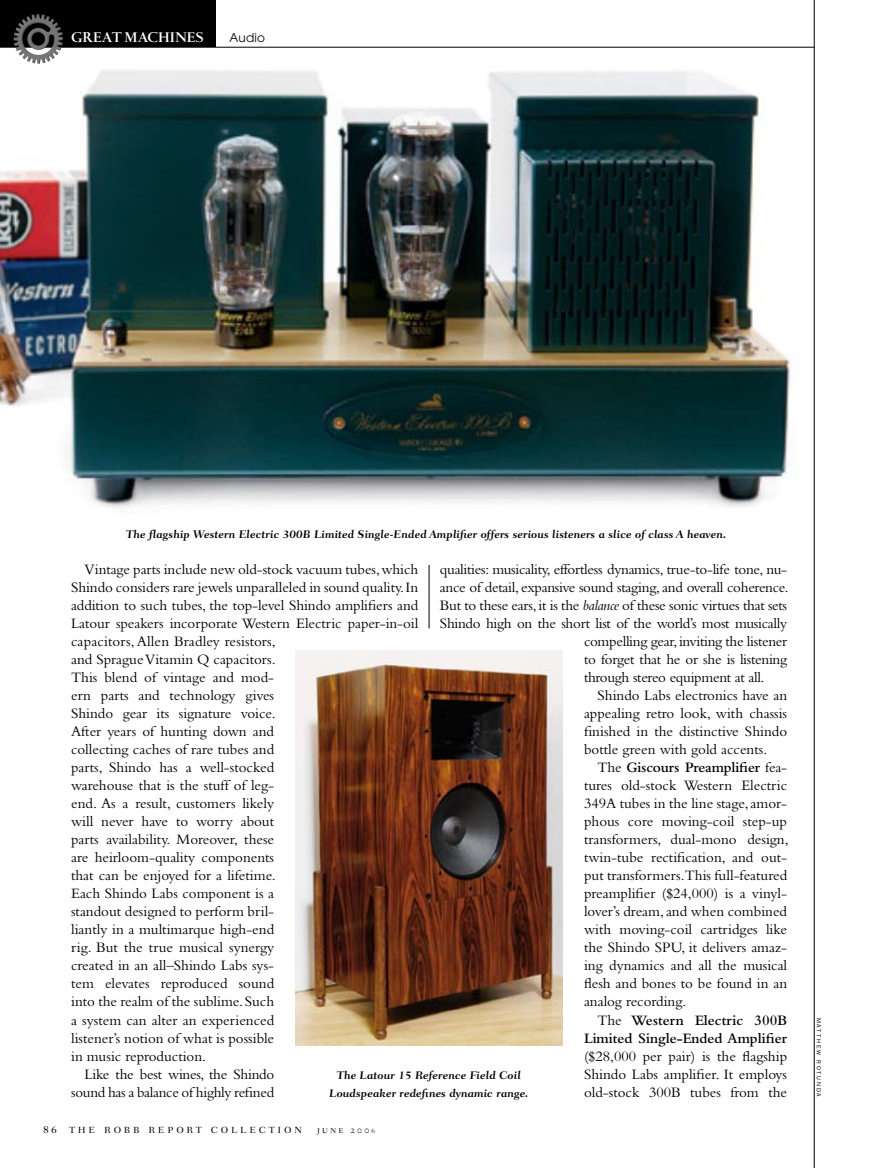
<style>
.page{position:relative;width:878px;height:1168px;background:#fff}
.page>*{position:absolute;margin:0;border:0;box-sizing:border-box;transform-origin:0 0}
.t1{font:600 16.5px "Spectrum";color:#fff}
.t2{font:15px/18px "Bembo";color:#000;text-align:justify}
.t3{font:15px "Bembo";letter-spacing:-.02em;color:#000}
.t4{font:600 15px "Bembo";color:#000}
.t5{font:13.5px "Fairfield LH Light SC";letter-spacing:.2em;color:#000}
.t6{font:12px "Avant Garde";letter-spacing:.02em;color:#000}
.t7{font:700 11.25px/18px "Fairfield LH Caption";color:#000;text-align:center}
.t8{font:6px "Franklin Gothic";letter-spacing:.3em;color:#000}
.s1{font-style:italic}
.s2{font-weight:400}
.s3{font-family:"Fairfield LH";font-weight:500;font-size:10.5px}
.s4{font-size:10.5px}
.s5{font-size:7.2px}
</style>
<div class="page">
<img style="left:0;top:46px;width:813px;height:462px">
<hr style="left:814px;top:0;width:1px;height:1168px;background:#000">
<div style="left:0;top:0;width:216px;height:47px;background:#000"></div>
<img style="left:295px;top:650px;width:268px;height:395px">
<hr style="left:0;top:47px;width:814px;height:1px;background:#000">
<img style="left:32px;top:37px;width:31px;height:27px">
<hr style="left:429px;top:565px;width:1px;height:63px;background:#000">
<p class="t1" style="left:71px;top:29px;width:134px">GREAT MACHINES</p>
<p class="t6" style="left:230px;top:31px;width:37px">Audio</p>
<p class="t7" style="left:126px;top:526px;width:601px">The flagship Western Electric 300B Limited Single-Ended Amplifier offers serious listeners a slice of class A heaven.</p>
<p class="t2" style="left:85px;top:560px;width:335px">Vintage parts include new old-stock vacuum tubes,which</p>
<p class="t2" style="left:71px;top:578px;width:349px">Shindo considers rare jewels unparalleled in sound quality.In</p>
<p class="t2" style="left:71px;top:596px;width:349px">addition to such tubes, the top-level Shindo amplifiers and</p>
<p class="t2" style="left:71px;top:614px;width:349px">Latour speakers incorporate Western Electric paper-in-oil</p>
<p class="t2" style="left:71px;top:632px;width:206px">capacitors,Allen Bradley resistors,</p>
<p class="t2" style="left:71px;top:650px;width:206px">and Sprague Vitamin Q capacitors.</p>
<p class="t2" style="left:71px;top:668px;width:204px">This blend of vintage and mod-</p>
<p class="t2" style="left:71px;top:686px;width:204px">ern parts and technology gives</p>
<p class="t2" style="left:71px;top:704px;width:206px">Shindo gear its signature voice.</p>
<p class="t2" style="left:71px;top:722px;width:204px">After years of hunting down and</p>
<p class="t2" style="left:71px;top:740px;width:204px">collecting caches of rare tubes and</p>
<p class="t2" style="left:71px;top:758px;width:204px">parts, Shindo has a well-stocked</p>
<p class="t2" style="left:71px;top:776px;width:204px">warehouse that is the stuff of leg-</p>
<p class="t2" style="left:71px;top:794px;width:204px">end. As a result, customers likely</p>
<p class="t2" style="left:71px;top:812px;width:204px">will never have to worry about</p>
<p class="t2" style="left:71px;top:830px;width:204px">parts availability. Moreover, these</p>
<p class="t2" style="left:71px;top:848px;width:204px">are heirloom-quality components</p>
<p class="t2" style="left:71px;top:866px;width:206px">that can be enjoyed for a lifetime.</p>
<p class="t2" style="left:71px;top:884px;width:204px">Each Shindo Labs component is a</p>
<p class="t2" style="left:71px;top:902px;width:204px">standout designed to perform bril-</p>
<p class="t2" style="left:71px;top:920px;width:204px">liantly in a multimarque high-end</p>
<p class="t2" style="left:71px;top:938px;width:205px">rig. But the true musical synergy</p>
<p class="t2" style="left:71px;top:956px;width:204px">created in an all–Shindo Labs sys-</p>
<p class="t2" style="left:71px;top:974px;width:204px">tem elevates reproduced sound</p>
<p class="t2" style="left:71px;top:992px;width:204px">into the realm of the sublime. Such</p>
<p class="t2" style="left:71px;top:1010px;width:205px">a system can alter an experienced</p>
<p class="t2" style="left:71px;top:1028px;width:204px">listener’s notion of what is possible</p>
<p class="t2" style="left:71px;top:1046px;width:137px">in music reproduction.</p>
<p class="t3" style="left:85px;top:1065px;width:191px">Like the best wines, the Shindo</p>
<p class="t3" style="left:71px;top:1083px;width:205px">sound has a balance of highly refined</p>
<p class="t3" style="left:440px;top:561px;width:349px">qualities: musicality, effortless dynamics, true-to-life tone, nu-</p>
<p class="t3" style="left:440px;top:579px;width:350px">ance of detail, expansive sound staging, and overall coherence.</p>
<p class="t3" style="left:440px;top:597px;width:349px">But to these ears,it is the <span class="s1">balance</span> of these sonic virtues that sets</p>
<p class="t3" style="left:440px;top:615px;width:348px">Shindo high on the short list of the world’s most musically</p>
<p class="t3" style="left:584px;top:633px;width:205px">compelling gear,inviting the listener</p>
<p class="t3" style="left:584px;top:651px;width:205px">to forget that he or she is listening</p>
<p class="t3" style="left:584px;top:669px;width:182px">through stereo equipment at all.</p>
<p class="t2" style="left:597px;top:686px;width:191px">Shindo Labs electronics have an</p>
<p class="t2" style="left:584px;top:704px;width:205px">appealing retro look, with chassis</p>
<p class="t2" style="left:584px;top:722px;width:205px">finished in the distinctive Shindo</p>
<p class="t2" style="left:584px;top:740px;width:185px">bottle green with gold accents.</p>
<p class="t4" style="left:597px;top:759px;width:191px"><span class="s2">The</span> Giscours Preamplifier <span class="s2">fea-</span></p>
<p class="t2" style="left:584px;top:776px;width:205px">tures old-stock Western Electric</p>
<p class="t2" style="left:584px;top:794px;width:205px">349A tubes in the line stage,amor-</p>
<p class="t2" style="left:584px;top:812px;width:205px">phous core moving-coil step-up</p>
<p class="t2" style="left:584px;top:830px;width:206px">transformers, dual-mono design,</p>
<p class="t2" style="left:584px;top:848px;width:205px">twin-tube rectification, and out-</p>
<p class="t2" style="left:584px;top:866px;width:205px">put transformers.This full-featured</p>
<p class="t2" style="left:584px;top:884px;width:205px">preamplifier ($24,000) is a vinyl-</p>
<p class="t2" style="left:584px;top:902px;width:205px">lover’s dream,and when combined</p>
<p class="t2" style="left:584px;top:920px;width:205px">with moving-coil cartridges like</p>
<p class="t2" style="left:584px;top:938px;width:205px">the Shindo SPU, it delivers amaz-</p>
<p class="t2" style="left:584px;top:956px;width:205px">ing dynamics and all the musical</p>
<p class="t2" style="left:584px;top:974px;width:205px">flesh and bones to be found in an</p>
<p class="t2" style="left:584px;top:992px;width:104px">analog recording.</p>
<p class="t4" style="left:597px;top:1011px;width:191px"><span class="s2">The</span> Western Electric 300B</p>
<p class="t4" style="left:584px;top:1029px;width:205px">Limited Single-Ended Amplifier</p>
<p class="t2" style="left:584px;top:1046px;width:205px">($28,000 per pair) is the flagship Shindo Labs amplifier. It employs old-stock 300B tubes from the</p>
<p class="t7" style="left:329px;top:1066px;width:201px">The Latour 15 Reference Field Coil<br>Loudspeaker redefines dynamic range.</p>
<p class="t5" style="left:43px;top:1121px;width:333px"><span class="s3">86</span> the robb report collection <span class="s4">june 200</span><span class="s5">6</span></p>
<p class="t8" style="left:822px;top:1017px;width:80px;rotate:90deg">MATTHEW ROTUNDA</p>
</div>
